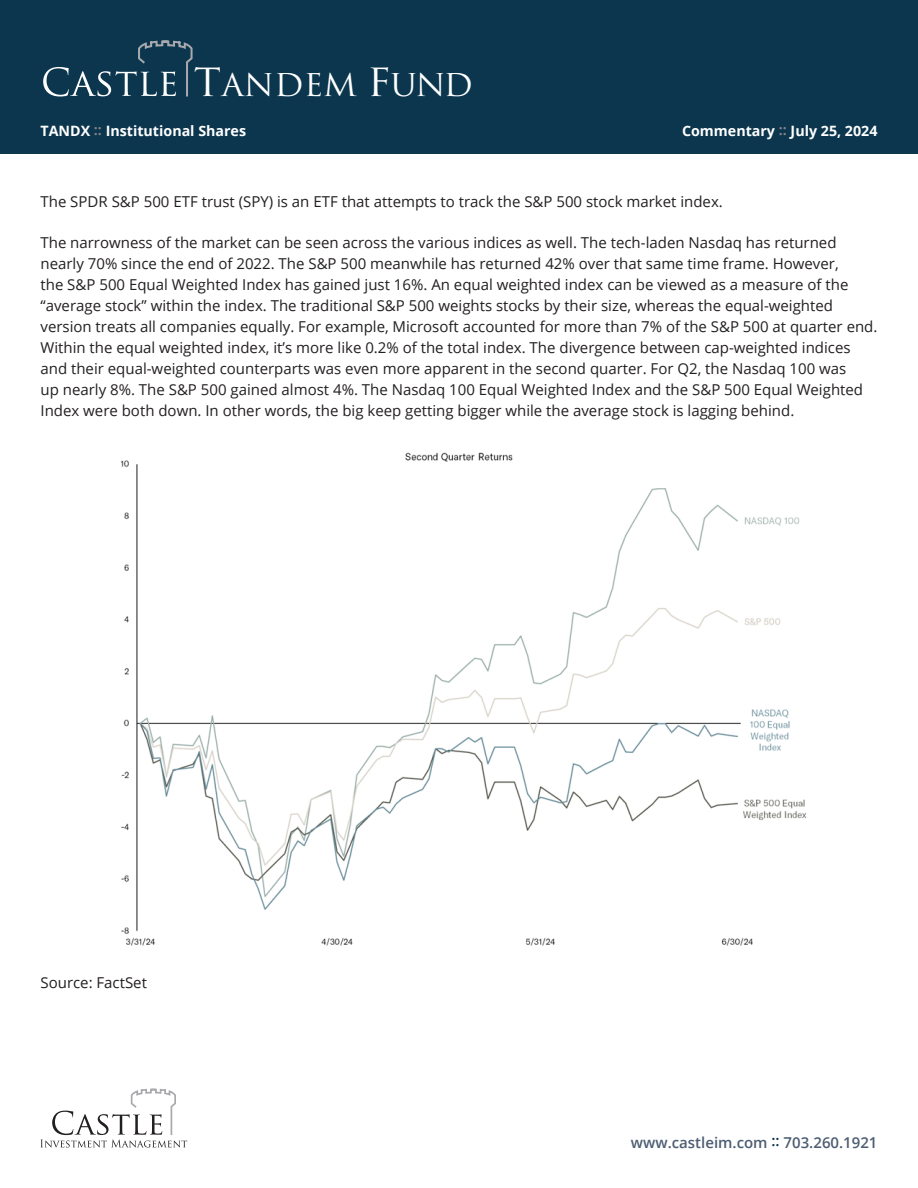
<style>
.page{position:relative;width:918px;height:1188px;background:#fff}
.page>*{position:absolute;margin:0;border:0;box-sizing:border-box;transform-origin:0 0}
.t1{font:30.6px "Trajan";color:#231f20;scale:1.05 1}
.t2{font:30.6px "Trajan";color:#fff;scale:1.05 1}
.body{font:15px/21px "Open Sans";color:#231f20}
.t3{font:600 15px "Open Sans";color:#4d5d72}
.t4{font:700 14.25px "Open Sans";color:#fff}
.t5{font:800 12.15px "Avenir";color:#231f20;scale:1.05 1}
.s1{font-size:37.8px}
.s2{color:#808285}
.s3{color:#0b364e}
</style>
<div class="page">
<svg style="left:41px;top:1089px;width:146px;height:58px"></svg>
<div style="left:0;top:0;width:918px;height:154px;background:#0b364e"></div>
<svg style="left:43px;top:40px;width:150px;height:57px"></svg>
<img style="left:121px;top:452px;width:686px;height:494px">
<h1 class="t2" style="left:194px;top:67px;width:267px"><span class="s1">T</span>ANDEM <span class="s1">F</span>UND</h1>
<p class="t4" style="left:40px;top:121px;width:207px">TANDX <span class="s2">::</span> Institutional Shares</p>
<p class="t4" style="left:682px;top:121px;width:197px">Commentary <span class="s2">::</span> July 25, 2024</p>
<p class="body" style="left:40px;top:191px;width:684px">The SPDR S&amp;P 500 ETF trust (SPY) is an ETF that attempts to track the S&amp;P 500 stock market index.</p>
<p class="body" style="left:40px;top:232px;width:838px">The narrowness of the market can be seen across the various indices as well. The tech-laden Nasdaq has returned nearly 70% since the end of 2022. The S&amp;P 500 meanwhile has returned 42% over that same time frame. However,<br>the S&amp;P 500 Equal Weighted Index has gained just 16%. An equal weighted index can be viewed as a measure of the “average stock” within the index. The traditional S&amp;P 500 weights stocks by their size, whereas the equal-weighted version treats all companies equally. For example, Microsoft accounted for more than 7% of the S&amp;P 500 at quarter end.<br>Within the equal weighted index, it’s more like 0.2% of the total index. The divergence between cap-weighted indices and their equal-weighted counterparts was even more apparent in the second quarter. For Q2, the Nasdaq 100 was<br>up nearly 8%. The S&amp;P 500 gained almost 4%. The Nasdaq 100 Equal Weighted Index and the S&amp;P 500 Equal Weighted Index were both down. In other words, the big keep getting bigger while the average stock is lagging behind.</p>
<h1 class="t1" style="left:188px;top:239px;width:267px"><span class="s1">T</span>ANDEM <span class="s1">F</span>UND</h1>
<p class="t5" style="left:40px;top:278px;width:91px">Sub-Advised By</p>
<h1 class="t1" style="left:187px;top:408px;width:267px"><span class="s1">T</span>ANDEM <span class="s1">F</span>UND</h1>
<p class="body" style="left:40px;top:972px;width:108px">Source: FactSet</p>
<p class="t3" style="left:631px;top:1132px;width:248px">www.castleim.com <span class="s3">::</span> 703.260.1921</p>
</div>
